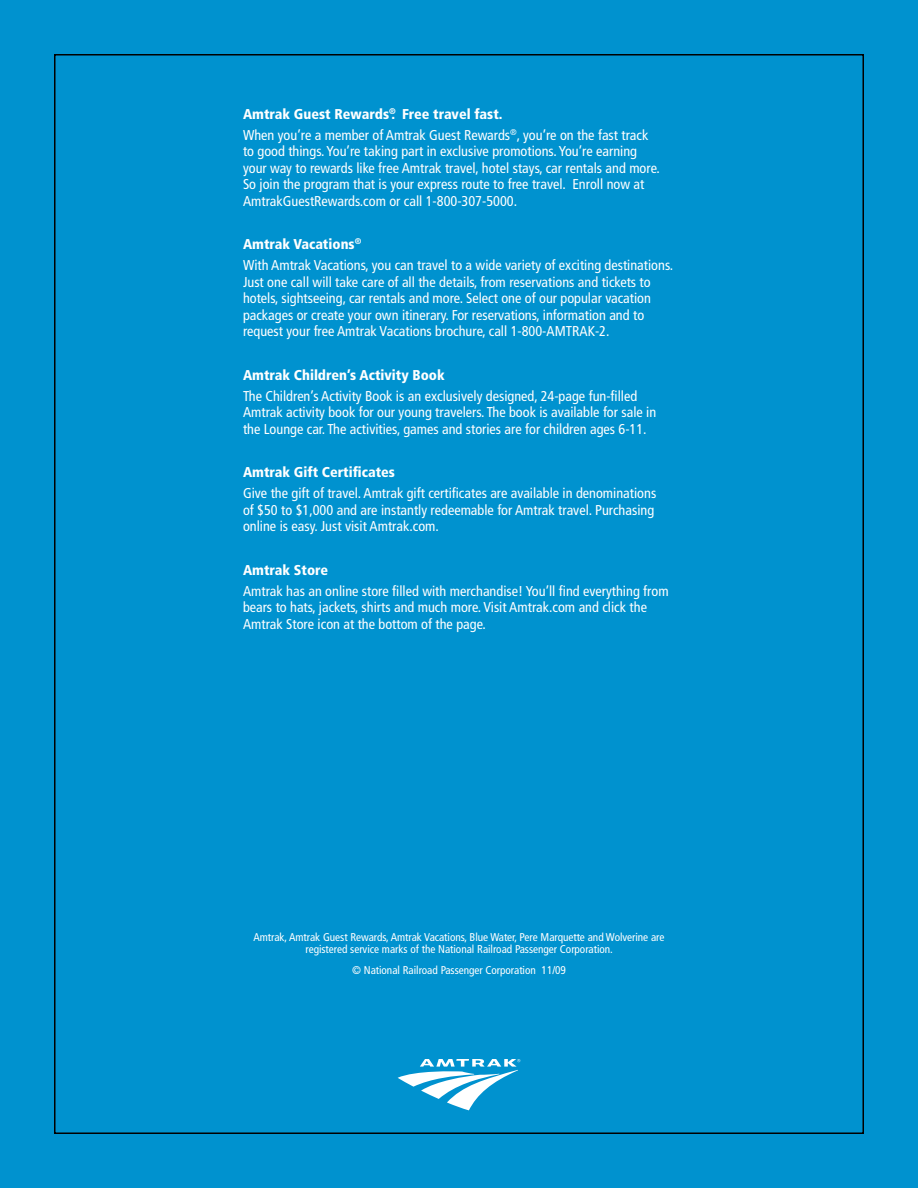
<style>
.page{position:relative;width:918px;height:1188px;background:#0092cf}
.page>*{position:absolute;margin:0;border:0;box-sizing:border-box;transform-origin:0 0}
.t1{font:condensed 14.25px/16.5px "Frutiger";color:#fff}
.t2{font:900 condensed 14.25px "Frutiger";color:#fff}
.t3{font:condensed 11.25px/12px "Frutiger";letter-spacing:-.005em;color:#fff;text-align:center}
.s1{font-weight:900}
</style>
<div class="page">
<svg style="left:398px;top:1059px;width:122px;height:51px"></svg>
<p class="t1" style="left:243px;top:103px;width:407px;line-height:21px"><span class="s1">Amtrak Guest Rewards</span><sup>®</sup><span class="s1">. Free travel fast.<br></span>When you’re a member of Amtrak Guest Rewards<sup>®</sup>, you’re on the fast track</p>
<p class="t1" style="left:243px;top:143px;width:418px">to good things. You’re taking part in exclusive promotions. You’re earning your way to rewards like free Amtrak travel, hotel stays, car rentals and more.<br>So join the program that is your express route to free travel. Enroll now at AmtrakGuestRewards.com or call 1-800-307-5000.</p>
<p class="t1" style="left:243px;top:234px;width:432px;line-height:21px"><span class="s1">Amtrak Vacations</span><sup>®<br></sup>With Amtrak Vacations, you can travel to a wide variety of exciting destinations.</p>
<p class="t1" style="left:243px;top:274px;width:410px">Just one call will take care of all the details, from reservations and tickets to hotels, sightseeing, car rentals and more. Select one of our popular vacation packages or create your own itinerary. For reservations, information and to request your free Amtrak Vacations brochure, call 1-800-AMTRAK-2.</p>
<p class="t2" style="left:243px;top:366px;width:203px">Amtrak Children’s Activity Book</p>
<p class="t1" style="left:243px;top:388px;width:415px">The Children’s Activity Book is an exclusively designed, 24-page fun-filled<br>Amtrak activity book for our young travelers. The book is available for sale in the Lounge car. The activities, games and stories are for children ages 6-11.</p>
<p class="t2" style="left:243px;top:464px;width:154px">Amtrak Gift Certificates</p>
<p class="t1" style="left:243px;top:485px;width:415px">Give the gift of travel. Amtrak gift certificates are available in denominations of $50 to $1,000 and are instantly redeemable for Amtrak travel. Purchasing online is easy. Just visit Amtrak.com.</p>
<p class="t2" style="left:243px;top:561px;width:87px">Amtrak Store</p>
<p class="t1" style="left:243px;top:583px;width:427px">Amtrak has an online store filled with merchandise! You’ll find everything from bears to hats, jackets, shirts and much more. Visit Amtrak.com and click the<br>Amtrak Store icon at the bottom of the page.</p>
<p class="t3" style="left:253px;top:931px;width:413px">Amtrak, Amtrak Guest Rewards, Amtrak Vacations, Blue Water, Pere Marquette and Wolverine are registered service marks of the National Railroad Passenger Corporation.</p>
<p class="t3" style="left:352px;top:964px;width:215px">© National Railroad Passenger Corporation 11/09</p>
</div>
